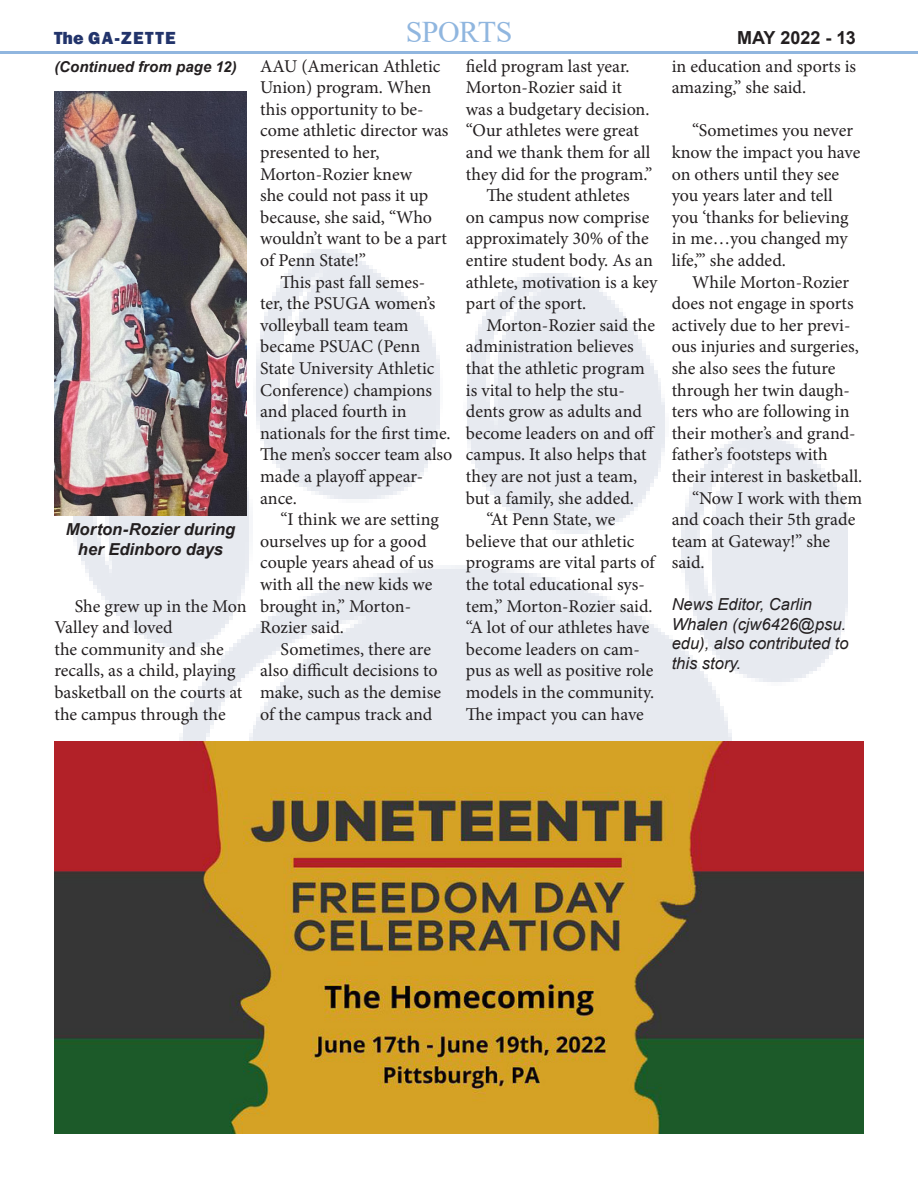
<style>
.page{position:relative;width:918px;height:1188px;background:#fff}
.page>*{position:absolute;margin:0;border:0;box-sizing:border-box;transform-origin:0 0}
.t1{font:30px "Times New Roman";letter-spacing:-.02em;color:#90b6df}
.t2{font:18px/21.6px "Minion Pro";color:#231f20}
.t3{font:800 18px "Franklin Gothic";letter-spacing:.07em;color:#22346b}
.t4{font:700 18px "Arial";letter-spacing:-.005em;color:#231f20}
.t5{font:italic 16.5px/19.8px "Arial";color:#231f20}
.t6{font:italic 700 16.5px/19.8px "Arial";letter-spacing:.005em;color:#231f20;text-align:center}
.t7{font:italic 700 15px "Arial";letter-spacing:.005em;color:#231f20}
</style>
<div class="page">
<hr style="left:0;top:51px;width:918px;height:3px;background:#90b6df">
<img style="left:73px;top:233px;width:775px;height:508px">
<img style="left:54px;top:91px;width:192px;height:425px">
<img style="left:54px;top:741px;width:810px;height:393px">
<p class="t1" style="left:406px;top:11px;width:108px">SPORTS</p>
<p class="t3" style="left:54px;top:26px;width:123px">The GA-ZETTE</p>
<p class="t4" style="left:737px;top:25px;width:120px">MAY 2022 - 13</p>
<p class="t7" style="left:54px;top:56px;width:184px">(Continued from page 12)</p>
<p class="t2" style="left:260px;top:55px;width:190px">AAU (American Athletic<br>Union) program. When this opportunity to be&shy;come athletic director was presented to her,</p>
<p class="t2" style="left:260px;top:163px;width:188px">Morton-Rozier knew<br>she could not pass it up because, she said, “Who wouldn’t want to be a part of Penn State!”</p>
<p class="t2" style="left:260px;top:271px;width:194px;text-indent:20px">This past fall semes-<br>ter, the PSUGA women’s volleyball team team became PSUAC (Penn<br>State University Athletic<br>Conference) champions and placed fourth in nationals for the first time.<br>The men’s soccer team also made a playoff appear&shy;ance.</p>
<p class="t2" style="left:260px;top:509px;width:180px;text-indent:20px">“I think we are setting ourselves up for a good couple years ahead of us with all the new kids we brought in,” Morton-</p>
<p class="t2" style="left:260px;top:617px;width:85px">Rozier said.</p>
<p class="t2" style="left:260px;top:638px;width:182px;text-align:center">Sometimes, there are also difficult decisions to make, such as the demise of the campus track and</p>
<p class="t2" style="left:466px;top:55px;width:188px">field program last year.<br>Morton-Rozier said it was a budgetary decision. “Our athletes were great and we thank them for all they did for the program.”</p>
<p class="t2" style="left:466px;top:185px;width:193px;text-indent:20px">The student athletes<br>on campus now comprise approximately 30% of the entire student body. As an athlete, motivation is a key part of the sport.</p>
<p class="t2" style="left:466px;top:314px;width:191px;text-indent:20px">Morton-Rozier said the administration believes that the athletic program is vital to help the stu&shy;dents grow as adults and become leaders on and off campus. It also helps that they are not just a team, but a family, she added.</p>
<p class="t2" style="left:466px;top:509px;width:190px;text-indent:20px">“At Penn State, we believe that our athletic programs are vital parts of the total educational sys&shy;tem,” Morton-Rozier said. “A lot of our athletes have become leaders on cam&shy;pus as well as positive role models in the community.<br>The impact you can have</p>
<p class="t2" style="left:672px;top:55px;width:186px">in education and sports is amazing,” she said.</p>
<p class="t2" style="left:672px;top:120px;width:190px;text-indent:20px">“Sometimes you never know the impact you have on others until they see you years later and tell you ‘thanks for believing in me…you changed my life,’” she added.</p>
<p class="t2" style="left:672px;top:271px;width:192px;text-indent:20px">While Morton-Rozier does not engage in sports actively due to her previ&shy;ous injuries and surgeries, she also sees the future through her twin daugh&shy;ters who are following in their mother’s and grand&shy;father’s footsteps with their interest in basketball.</p>
<p class="t2" style="left:672px;top:487px;width:192px;text-indent:20px">“Now I work with them and coach their 5th grade team at Gateway!” she said.</p>
<p class="t5" style="left:672px;top:594px;width:142px">News Editor, Carlin</p>
<p class="t5" style="left:672px;top:614px;width:179px">Whalen (cjw6426@psu. edu), also contributed to this story.</p>
<p class="t6" style="left:66px;top:520px;width:171px">Morton-Rozier during her Edinboro days</p>
<p class="t2" style="left:54px;top:595px;width:194px;text-indent:20px">She grew up in the Mon<br>Valley and loved</p>
<p class="t2" style="left:54px;top:638px;width:190px">the community and she recalls, as a child, playing basketball on the courts at the campus through the</p>
</div>
